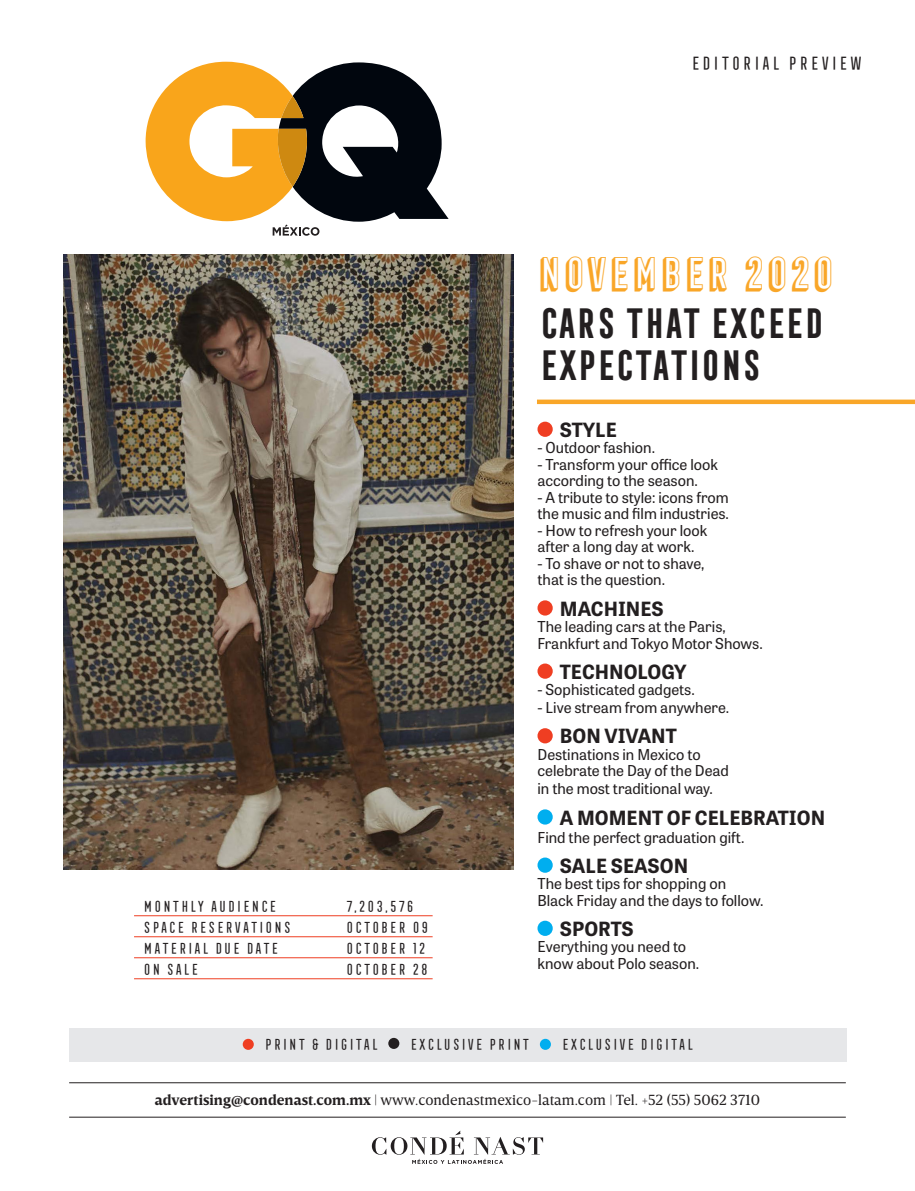
<style>
.page{position:relative;width:915px;height:1191px;background:#fff}
.page>*{position:absolute;margin:0;border:0;box-sizing:border-box;transform-origin:0 0}
.t1{font:42px "Frontage Condensed 3 D";color:#f9a628}
.t2{font:700 39px/42px "Frontage Condensed";letter-spacing:-.06em;color:#231f20}
.t3{font:700 19.5px "Tablet Gothic";color:#231f20}
.t4{font:18px "Frontage Condensed";letter-spacing:.05em;color:#231f20}
.t5{font:15px/16.5px "Tablet Gothic";color:#231f20}
.t6{font:15px "Frontage Condensed";letter-spacing:.025em;color:#231f20}
.t7{font:15px "Breve Text";color:#231f20}
.s1{font-weight:700}
</style>
<div class="page">
<hr style="left:69px;top:1082px;width:776px;height:1px;background:#231f20">
<hr style="left:69px;top:1116px;width:776px;height:1px;background:#231f20">
<svg style="left:372px;top:1130px;width:171px;height:33px"></svg>
<hr style="left:134px;top:915px;width:298px;height:1px;background:#ef3e22">
<hr style="left:134px;top:936px;width:298px;height:1px;background:#ef3e22">
<hr style="left:134px;top:957px;width:298px;height:1px;background:#ef3e22">
<hr style="left:134px;top:978px;width:298px;height:1px;background:#ef3e22">
<div style="left:69px;top:1028px;width:777px;height:33px;background:#e6e7e9"></div>
<div style="left:243px;top:1038px;width:11px;height:11px;background:#ef3e22;border-radius:50%"></div>
<div style="left:388px;top:1037px;width:11px;height:12px;background:#231f20;border-radius:50%"></div>
<div style="left:539px;top:1038px;width:11px;height:11px;background:#00aeef;border-radius:50%"></div>
<div style="left:537px;top:422px;width:15px;height:15px;background:#ef3e22;border-radius:50%"></div>
<div style="left:537px;top:600px;width:15px;height:15px;background:#ef3e22;border-radius:50%"></div>
<div style="left:537px;top:663px;width:15px;height:16px;background:#ef3e22;border-radius:50%"></div>
<div style="left:537px;top:728px;width:15px;height:15px;background:#ef3e22;border-radius:50%"></div>
<div style="left:537px;top:809px;width:15px;height:15px;background:#00aeef;border-radius:50%"></div>
<div style="left:537px;top:857px;width:15px;height:15px;background:#00aeef;border-radius:50%"></div>
<div style="left:537px;top:920px;width:15px;height:16px;background:#00aeef;border-radius:50%"></div>
<div style="left:537px;top:399px;width:377px;height:5px;background:#f9a628"></div>
<img style="left:64px;top:255px;width:449px;height:614px">
<svg style="left:145px;top:62px;width:303px;height:174px"></svg>
<p class="t4" style="left:690px;top:53px;width:173px">EDITORIAL PREVIEW</p>
<p class="t1" style="left:536px;top:249px;width:300px">NOVEMBER 2020</p>
<p class="t6" style="left:142px;top:897px;width:135px">MONTHLY AUDIENCE</p>
<p class="t6" style="left:345px;top:897px;width:70px">7,203,576</p>
<p class="t6" style="left:142px;top:918px;width:150px">SPACE RESERVATIONS</p>
<p class="t6" style="left:345px;top:918px;width:85px">OCTOBER 09</p>
<p class="t6" style="left:142px;top:939px;width:137px">MATERIAL DUE DATE</p>
<p class="t6" style="left:345px;top:939px;width:82px">OCTOBER 12</p>
<p class="t6" style="left:142px;top:960px;width:57px">ON SALE</p>
<p class="t6" style="left:345px;top:960px;width:84px">OCTOBER 28</p>
<p class="t2" style="left:537px;top:302px;width:288px">CARS THAT EXCEED<br>EXPECTATIONS</p>
<p class="t3" style="left:559px;top:416px;width:58px">STYLE</p>
<p class="t5" style="left:537px;top:439px;width:119px">- Outdoor fashion.</p>
<p class="t5" style="left:537px;top:455px;width:182px">- Transform your office look according to the season.</p>
<p class="t5" style="left:537px;top:488px;width:193px">- A tribute to style: icons from the music and film industries.</p>
<p class="t5" style="left:537px;top:521px;width:171px">- How to refresh your look after a long day at work.</p>
<p class="t5" style="left:537px;top:554px;width:168px">- To shave or not to shave, that is the question.</p>
<p class="t3" style="left:559px;top:594px;width:105px">MACHINES</p>
<p class="t5" style="left:537px;top:618px;width:227px">The leading cars at the Paris,<br>Frankfurt and Tokyo Motor Shows.</p>
<p class="t3" style="left:559px;top:658px;width:128px">TECHNOLOGY</p>
<p class="t5" style="left:537px;top:681px;width:159px">- Sophisticated gadgets.</p>
<p class="t5" style="left:537px;top:699px;width:193px">- Live stream from anywhere.</p>
<p class="t3" style="left:559px;top:722px;width:118px">BON VIVANT</p>
<p class="t5" style="left:537px;top:745px;width:193px">Destinations in Mexico to celebrate the Day of the Dead</p>
<p class="t5" style="left:537px;top:780px;width:177px">in the most traditional way.</p>
<p class="t3" style="left:559px;top:803px;width:267px">A MOMENT OF CELEBRATION</p>
<p class="t5" style="left:537px;top:828px;width:208px">Find the perfect graduation gift.</p>
<p class="t3" style="left:559px;top:851px;width:130px">SALE SEASON</p>
<p class="t5" style="left:537px;top:875px;width:227px">The best tips for shopping on<br>Black Friday and the days to follow.</p>
<p class="t3" style="left:559px;top:915px;width:75px">SPORTS</p>
<p class="t5" style="left:537px;top:938px;width:163px">Everything you need to know about Polo season.</p>
<p class="t6" style="left:264px;top:1036px;width:116px">PRINT &amp; DIGITAL</p>
<p class="t6" style="left:409px;top:1036px;width:122px">EXCLUSIVE PRINT</p>
<p class="t6" style="left:561px;top:1036px;width:134px">EXCLUSIVE DIGITAL</p>
<p class="t7" style="left:155px;top:1091px;width:606px"><span class="s1">advertising@condenast.com.mx</span> | www.condenastmexico-latam.com | Tel. +52 (55) 5062 3710</p>
</div>
